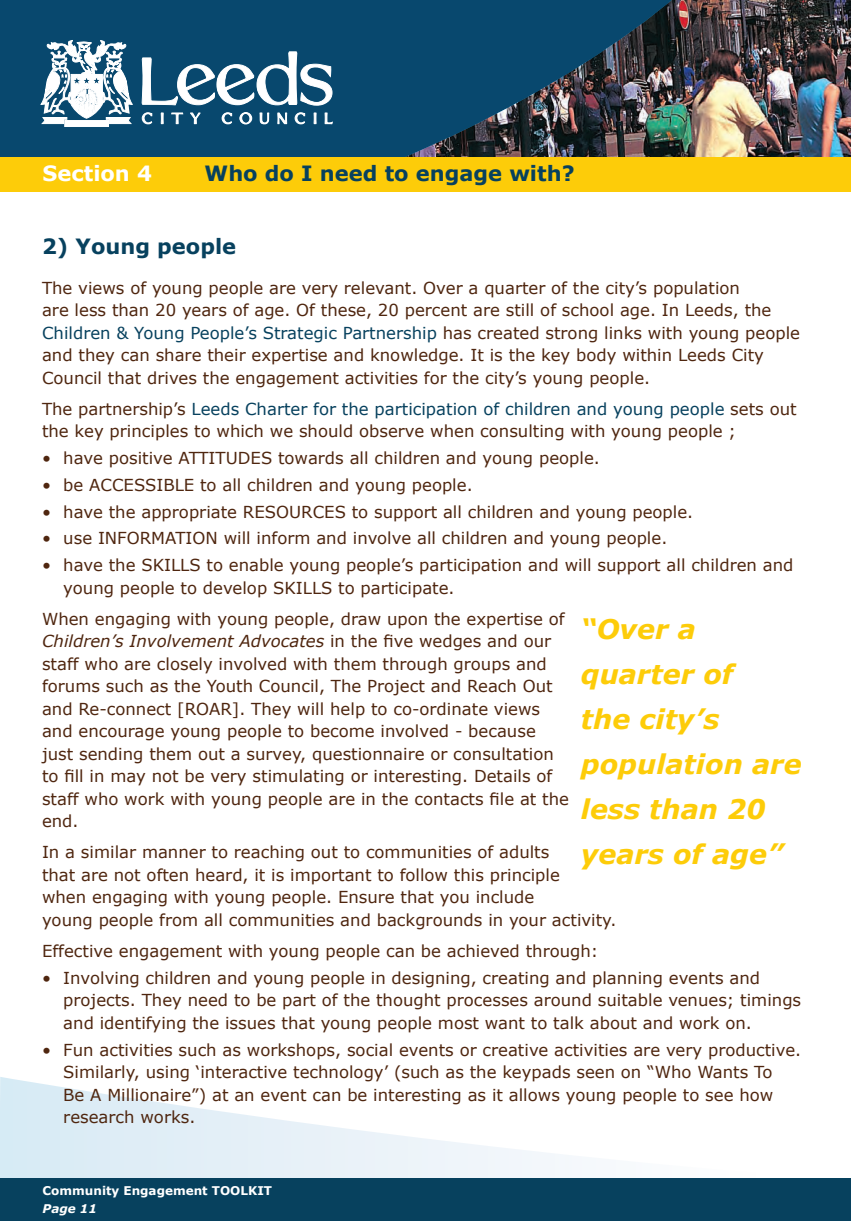
<style>
.page{position:relative;width:851px;height:1221px;background:#fff}
.page>*{position:absolute;margin:0;border:0;box-sizing:border-box;transform-origin:0 0}
.t1{font:italic 700 27px/45px "Verdana";color:#fdcc09}
.t2{font:700 21px "Verdana";color:#07415e}
.t3{font:700 21px "Verdana";color:#fff}
.t4{font:16.5px/22.5px "Verdana";color:#4f260f}
.t5{font:700 12px "Verdana";color:#fff}
.t6{font:italic 700 12px "Verdana";color:#fff}
.s1{color:#07415e}
.s2{font-style:italic}
</style>
<div class="page">
<svg style="left:0;top:1077px;width:572px;height:101px"></svg>
<div style="left:0;top:0;width:850px;height:157px;background:#08486e"></div>
<div style="left:0;top:1178px;width:850px;height:42px;background:#07415e"></div>
<svg style="left:40px;top:40px;width:293px;height:87px"></svg>
<img style="left:406px;top:0;width:444px;height:157px">
<div style="left:0;top:157px;width:850px;height:34px;background:#fdcc09"></div>
<p class="t3" style="left:43px;top:160px;width:111px">Section 4</p>
<p class="t2" style="left:205px;top:160px;width:371px">Who do I need to engage with?</p>
<p class="t2" style="left:42px;top:233px;width:196px">2) Young people</p>
<p class="t4" style="left:42px;top:276px;width:759px">The views of young people are very relevant. Over a quarter of the city’s population<br>are less than 20 years of age. Of these, 20 percent are still of school age. In Leeds, the <span class="s1">Children &amp; Young People’s Strategic Partnership</span> has created strong links with young people and they can share their expertise and knowledge. It is the key body within Leeds City Council that drives the engagement activities for the city’s young people.</p>
<p class="t4" style="left:42px;top:397px;width:756px">The partnership’s <span class="s1">Leeds Charter for the participation of children and young people</span> sets out the key principles to which we should observe when consulting with young people ;</p>
<p class="t4" style="left:42px;top:446px;width:559px">• have positive ATTITUDES towards all children and young people.</p>
<p class="t4" style="left:42px;top:473px;width:432px">• be ACCESSIBLE to all children and young people.</p>
<p class="t4" style="left:42px;top:500px;width:652px">• have the appropriate RESOURCES to support all children and young people.</p>
<p class="t4" style="left:42px;top:526px;width:626px">• use INFORMATION will inform and involve all children and young people.</p>
<p class="t4" style="left:63px;top:553px;width:731px;text-indent:-21px">• have the SKILLS to enable young people’s participation and will support all children and young people to develop SKILLS to participate.</p>
<p class="t4" style="left:42px;top:607px;width:528px">When engaging with young people, draw upon the expertise of <span class="s2">Children’s Involvement Advocates</span> in the five wedges and our staff who are closely involved with them through groups and forums such as the Youth Council, The Project and Reach Out and Re-connect [ROAR]. They will help to co-ordinate views and encourage young people to become involved - because just sending them out a survey, questionnaire or consultation to fill in may not be very stimulating or interesting. Details of staff who work with young people are in the contacts file at the end.</p>
<p class="t4" style="left:42px;top:840px;width:576px">In a similar manner to reaching out to communities of adults<br>that are not often heard, it is important to follow this principle<br>when engaging with young people. Ensure that you include<br>young people from all communities and backgrounds in your activity.</p>
<p class="t4" style="left:42px;top:939px;width:558px">Effective engagement with young people can be achieved through:</p>
<p class="t4" style="left:63px;top:965px;width:739px;text-indent:-21px">• Involving children and young people in designing, creating and planning events and projects. They need to be part of the thought processes around suitable venues; timings and identifying the issues that young people most want to talk about and work on.</p>
<p class="t4" style="left:63px;top:1037px;width:739px;text-indent:-21px">• Fun activities such as workshops, social events or creative activities are very productive.<br>Similarly, using ‘interactive technology’ (such as the keypads seen on “Who Wants To<br>Be A Millionaire”) at an event can be interesting as it allows young people to see how research works.</p>
<h1 class="t1" style="left:580px;top:605px;width:222px">“Over a quarter of<br>the city’s population are less than 20 years of age”</h1>
<p class="t5" style="left:43px;top:1182px;width:231px">Community Engagement TOOLKIT</p>
<p class="t6" style="left:43px;top:1200px;width:46px">Page 11</p>
</div>
